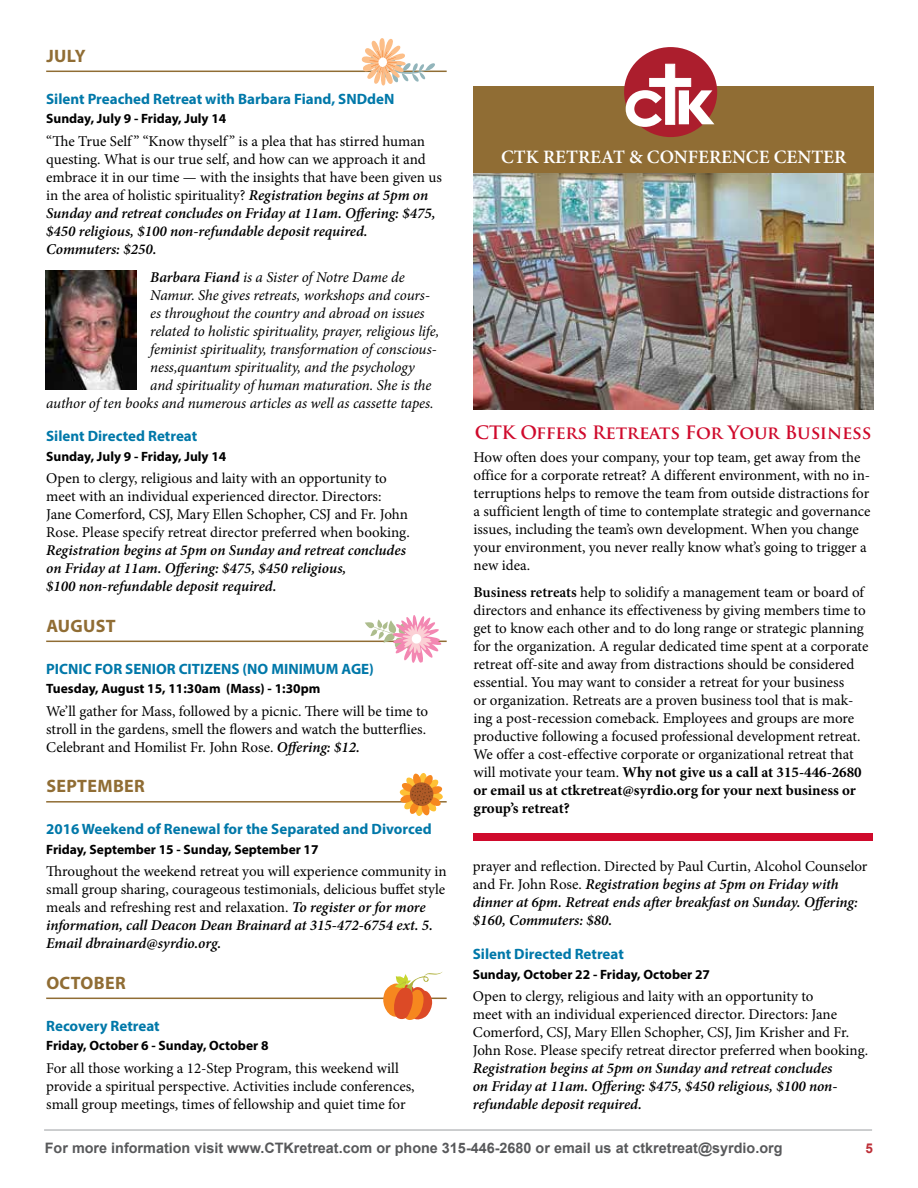
<style>
.page{position:relative;width:918px;height:1188px;background:#fff}
.page>*{position:absolute;margin:0;border:0;box-sizing:border-box;transform-origin:0 0}
.t1{font:600 18.9px "Minion Pro";color:#fff}
.t2{font:700 18px "Trajan Pro";letter-spacing:-.01em;color:#cf0a2c}
.t3{font:700 18px "Myriad Pro";letter-spacing:.02em;color:#906d34}
.t4{font:15px/18px "Minion Pro";letter-spacing:-.005em;color:#000}
.t5{font:italic 600 15px/18px "Minion Pro";letter-spacing:-.005em;color:#000}
.t6{font:italic 15px "Minion Pro";letter-spacing:-.01em;color:#000}
.t7{font:700 15px "Myriad Pro";color:#0078a9}
.t8{font:700 14.4px "Arial";color:#58595b}
.t9{font:700 13.5px "Myriad Pro";color:#000}
.t10{font:700 13.5px "Arial";color:#bd2f37}
.s1{font-weight:600;font-style:italic}
.s2{font-weight:600}
.s3{font-weight:700}
.s4{font-weight:400;font-style:normal}
</style>
<div class="page">
<hr style="left:44px;top:1129px;width:828px;height:2px;background:#bcbec0">
<hr style="left:46px;top:71px;width:401px;height:1px;background:#906d34">
<hr style="left:46px;top:641px;width:401px;height:1px;background:#906d34">
<hr style="left:46px;top:801px;width:401px;height:2px;background:#906d34">
<hr style="left:46px;top:998px;width:401px;height:1px;background:#906d34">
<img style="left:474px;top:172px;width:399px;height:238px">
<div style="left:474px;top:86px;width:400px;height:86px;background:#906d34"></div>
<div style="left:624px;top:47px;width:93px;height:90px;background:#ac1e2d;border-radius:50%"></div>
<svg style="left:626px;top:63px;width:88px;height:64px"></svg>
<div style="left:474px;top:833px;width:399px;height:7px;background:#cf0a2c"></div>
<img style="left:45px;top:271px;width:91px;height:118px">
<svg style="left:361px;top:38px;width:77px;height:48px"></svg>
<svg style="left:365px;top:615px;width:77px;height:48px"></svg>
<svg style="left:400px;top:773px;width:43px;height:43px"></svg>
<svg style="left:383px;top:972px;width:60px;height:48px"></svg>
<p class="t3" style="left:46px;top:44px;width:41px">JULY</p>
<p class="t7" style="left:46px;top:89px;width:350px">Silent Preached Retreat with Barbara Fiand, SNDdeN</p>
<p class="t9" style="left:46px;top:110px;width:182px">Sunday, July 9 - Friday, July 14</p>
<p class="t4" style="left:46px;top:132px;width:397px">“The True Self ” “Know thyself ” is a plea that has stirred human questing. What is our true self, and how can we approach it and embrace it in our time — with the insights that have been given us in the area of holistic spirituality? <span class="s1">Registration begins at 5pm on Sunday and retreat concludes on Friday at 11am. Offering: $475, $450 religious, $100 non-refundable deposit required.<br>Commuters: $250.</span></p>
<p class="t6" style="left:150px;top:267px;width:256px"><span class="s2">Barbara Fiand</span> is a Sister of Notre Dame de</p>
<p class="t6" style="left:150px;top:285px;width:281px">Namur. She gives retreats, workshops and cours-</p>
<p class="t6" style="left:150px;top:303px;width:276px">es throughout the country and abroad on issues</p>
<p class="t6" style="left:150px;top:321px;width:291px">related to holistic spirituality, prayer, religious life,</p>
<p class="t6" style="left:150px;top:339px;width:288px">feminist spirituality, transformation of conscious-</p>
<p class="t6" style="left:150px;top:357px;width:266px">ness,quantum spirituality, and the psychology</p>
<p class="t6" style="left:150px;top:375px;width:283px">and spirituality of human maturation. She is the</p>
<p class="t6" style="left:46px;top:393px;width:389px">author of ten books and numerous articles as well as cassette tapes.</p>
<p class="t7" style="left:46px;top:426px;width:153px">Silent Directed Retreat</p>
<p class="t9" style="left:46px;top:447px;width:182px">Sunday, July 9 - Friday, July 14</p>
<p class="t4" style="left:46px;top:469px;width:365px">Open to clergy, religious and laity with an opportunity to meet with an individual experienced director. Directors:<br>Jane Comerford, CSJ, Mary Ellen Schopher, CSJ and Fr. John Rose. Please specify retreat director preferred when booking.</p>
<p class="t5" style="left:46px;top:541px;width:361px">Registration begins at 5pm on Sunday and retreat concludes on Friday at 11am. Offering: $475, $450 religious,<br>$100 non-refundable deposit required.</p>
<p class="t3" style="left:46px;top:614px;width:71px">AUGUST</p>
<p class="t7" style="left:46px;top:659px;width:329px">PICNIC FOR SENIOR CITIZENS (NO MINIMUM AGE)</p>
<p class="t9" style="left:46px;top:680px;width:276px">Tuesday, August 15, 11:30am (Mass) - 1:30pm</p>
<p class="t4" style="left:46px;top:702px;width:384px">We’ll gather for Mass, followed by a picnic. There will be time to stroll in the gardens, smell the flowers and watch the butterflies.<br>Celebrant and Homilist Fr. John Rose. <span class="s1">Offering: $12.</span></p>
<p class="t3" style="left:46px;top:774px;width:100px">SEPTEMBER</p>
<p class="t7" style="left:46px;top:819px;width:387px">2016 Weekend of Renewal for the Separated and Divorced</p>
<p class="t9" style="left:46px;top:840px;width:274px">Friday, September 15 - Sunday, September 17</p>
<p class="t4" style="left:46px;top:862px;width:402px">Throughout the weekend retreat you will experience community in small group sharing, courageous testimonials, delicious buffet style meals and refreshing rest and relaxation. <span class="s1">To register or for more information, call Deacon Dean Brainard at 315-472-6754 ext. 5.<br>Email dbrainard@syrdio.org.</span></p>
<p class="t3" style="left:46px;top:971px;width:81px">OCTOBER</p>
<p class="t7" style="left:46px;top:1016px;width:115px">Recovery Retreat</p>
<p class="t9" style="left:46px;top:1037px;width:224px">Friday, October 6 - Sunday, October 8</p>
<p class="t4" style="left:46px;top:1059px;width:370px">For all those working a 12-Step Program, this weekend will provide a spiritual perspective. Activities include conferences, small group meetings, times of fellowship and quiet time for</p>
<p class="t1" style="left:501px;top:143px;width:347px">CTK RETREAT &amp; CONFERENCE CENTER</p>
<p class="t2" style="left:475px;top:421px;width:398px">CTK Offers Retreats For Your Business</p>
<p class="t4" style="left:474px;top:449px;width:399px">How often does your company, your top team, get away from the office for a corporate retreat? A different environment, with no in&shy;terruptions helps to remove the team from outside distractions for a sufficient length of time to contemplate strategic and governance issues, including the team’s own development. When you change your environment, you never really know what’s going to trigger a new idea.</p>
<p class="t4" style="left:474px;top:584px;width:396px"><span class="s2">Business retreats</span> help to solidify a management team or board of directors and enhance its effectiveness by giving members time to get to know each other and to do long range or strategic planning for the organization. A regular dedicated time spent at a corporate retreat off-site and away from distractions should be considered essential. You may want to consider a retreat for your business<br>or organization. Retreats are a proven business tool that is mak&shy;ing a post-recession comeback. Employees and groups are more productive following a focused professional development retreat.<br>We offer a cost-effective corporate or organizational retreat that will motivate your team. <span class="s3">Why not give us a call at 315-446-2680 or email us at ctkretreat@syrdio.org for your next business or group’s retreat?</span></p>
<p class="t5" style="left:473px;top:857px;width:396px"><span class="s4">prayer and reflection. Directed by Paul Curtin, Alcohol Counselor and Fr. John Rose.</span> Registration begins at 5pm on Friday with dinner at 6pm. Retreat ends after breakfast on Sunday. Offering: $160, Commuters: $80.</p>
<p class="t7" style="left:473px;top:944px;width:153px">Silent Directed Retreat</p>
<p class="t9" style="left:473px;top:965px;width:239px">Sunday, October 22 - Friday, October 27</p>
<p class="t4" style="left:473px;top:987px;width:397px">Open to clergy, religious and laity with an opportunity to<br>meet with an individual experienced director. Directors: Jane Comerford, CSJ, Mary Ellen Schopher, CSJ, Jim Krisher and Fr.<br>John Rose. Please specify retreat director preferred when booking.</p>
<p class="t5" style="left:473px;top:1059px;width:366px">Registration begins at 5pm on Sunday and retreat concludes on Friday at 11am. Offering: $475, $450 religious, $100 non&shy;refundable deposit required.</p>
<p class="t8" style="left:45px;top:1139px;width:739px">For more information visit www.CTKretreat.com or phone 315-446-2680 or email us at ctkretreat@syrdio.org</p>
<p class="t10" style="left:865px;top:1139px;width:9px">5</p>
</div>
